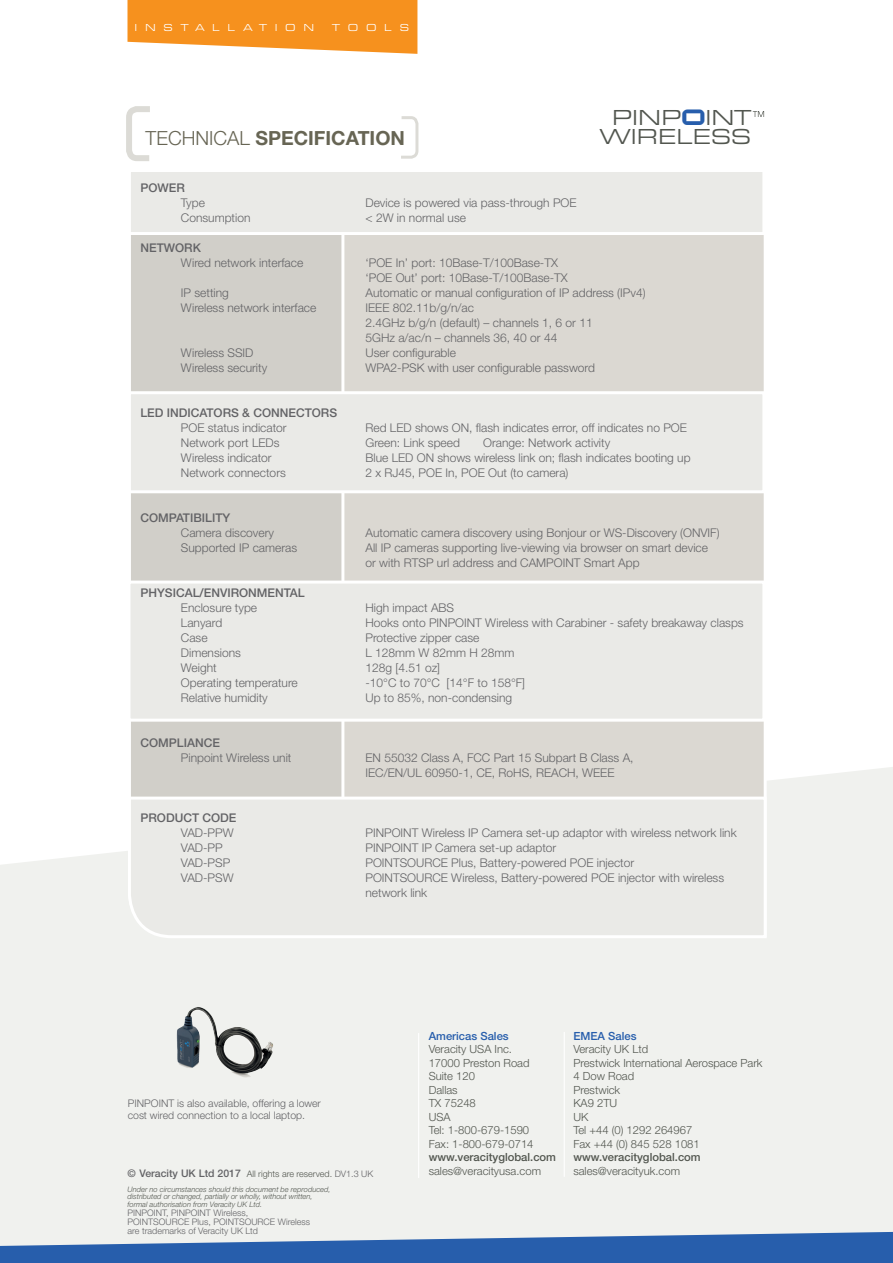
<style>
.page{position:relative;width:893px;height:1263px;background:#fff}
.page>*{position:absolute;margin:0;border:0;box-sizing:border-box;transform-origin:0 0}
.t1{font:22.5px "Eurostile Ext";color:#52564f}
.t2{font:700 19.5px "Helvetica Neue LT Std";color:#676554}
.t3{font:300 12px/15px "Helvetica Neue LT Std";color:#636366}
.t4{font:500 12px "Helvetica Neue LT Std";color:#636366}
.Veracity_Body_Copy_W{font:300 11.25px "Helvetica Neue LT Std";color:#52564f}
.Veracity_Body_Copy_W-2{font:500 11.25px "Helvetica Neue LT Std";color:#52564f}
.Veracity_Body_Copy_W-3{font:500 11.25px "Helvetica Neue LT Std";color:#275eac}
.t5{font:300 10.5px/12px "Helvetica Neue LT Std";color:#636366}
.t6{font:10.5px "Eurostile Ext";letter-spacing:.73em;color:#fff}
.t7{font:300 9px "Helvetica Neue LT Std";color:#636366}
.t8{font:300 9px "Helvetica Neue LT Std";color:#52564f}
.t9{font:italic 300 7.5px "Helvetica Neue LT Std";color:#52564f}
.s1{font-weight:300}
.s2{font-family:"Camp Opti Caps";font-size:20.25px;color:#275eac}
.s3{font-weight:500;font-size:10.5px;color:#636366}
.s4{color:#636366}
</style>
<div class="page">
<div style="left:0;top:767px;width:893px;height:465px;background:#f0f1ee"></div>
<div style="left:313px;top:169px;width:454px;height:768px;background:#dbd8d2;border:3px solid #fff"></div>
<div style="left:126px;top:235px;width:220px;height:560px;background:#d1cfc9"></div>
<div style="left:128px;top:169px;width:637px;height:66px;background:#eaeae7;border:3px solid #fff"></div>
<div style="left:126px;top:795px;width:642px;height:145px;background:#eaeae7"></div>
<svg style="left:0;top:1232px;width:893px;height:31px;background:#537eba"></svg>
<hr style="left:564px;top:1032px;width:1px;height:145px;background:#fff">
<hr style="left:418px;top:1033px;width:1px;height:145px;background:#fff">
<div style="left:127px;top:581px;width:638px;height:141px;background:#eaeae7;border:3px solid #fff"></div>
<div style="left:128px;top:391px;width:637px;height:102px;background:#eaeae7;border:3px solid #fff"></div>
<svg style="left:127px;top:0;width:290px;height:54px;background:#f79d38"></svg>
<svg style="left:401px;top:116px;width:18px;height:43px"></svg>
<svg style="left:126px;top:106px;width:24px;height:55px"></svg>
<svg style="left:753px;top:111px;width:11px;height:6px"></svg>
<img style="left:176px;top:1007px;width:98px;height:71px">
<div style="left:223px;top:1035px;width:28px;height:27px;background:#f0f1ee;border-radius:50%"></div>
<div style="left:231px;top:1041px;width:23px;height:23px;background:#f0f1ee;border-radius:50%"></div>
<p class="t6" style="left:135px;top:22px;width:181px">INSTALLATION</p>
<p class="t6" style="left:332px;top:22px;width:78px">TOOLS</p>
<p class="t2" style="left:146px;top:126px;width:261px"><span class="s1">TECHNICAL</span> SPECIFICATION</p>
<p class="t1" style="left:612px;top:106px;width:141px">PINP<span class="s2">O</span>INT</p>
<p class="t1" style="left:600px;top:125px;width:153px">WIRELESS</p>
<p class="t4" style="left:140px;top:181px;width:46px">POWER</p>
<p class="t3" style="left:181px;top:195px;width:26px">Type</p>
<p class="t3" style="left:365px;top:195px;width:213px">Device is powered via pass-through POE</p>
<p class="t3" style="left:181px;top:210px;width:71px">Consumption</p>
<p class="t3" style="left:365px;top:210px;width:102px">&lt; 2W in normal use</p>
<p class="t4" style="left:140px;top:241px;width:62px">NETWORK</p>
<p class="t3" style="left:181px;top:255px;width:124px">Wired network interface</p>
<p class="t3" style="left:365px;top:255px;width:194px">‘POE In’ port: 10Base-T/100Base-TX</p>
<p class="t3" style="left:365px;top:270px;width:204px">‘POE Out’ port: 10Base-T/100Base-TX</p>
<p class="t3" style="left:181px;top:285px;width:49px">IP setting</p>
<p class="t3" style="left:365px;top:285px;width:282px">Automatic or manual configuration of IP address (IPv4)</p>
<p class="t3" style="left:181px;top:300px;width:137px">Wireless network interface</p>
<p class="t3" style="left:365px;top:300px;width:110px">IEEE 802.11b/g/n/ac</p>
<p class="t3" style="left:365px;top:315px;width:229px">2.4GHz b/g/n (default) – channels 1, 6 or 11</p>
<p class="t3" style="left:365px;top:330px;width:193px">5GHz a/ac/n – channels 36, 40 or 44</p>
<p class="t3" style="left:181px;top:345px;width:74px">Wireless SSID</p>
<p class="t3" style="left:365px;top:345px;width:92px">User configurable</p>
<p class="t3" style="left:181px;top:360px;width:88px">Wireless security</p>
<p class="t3" style="left:365px;top:360px;width:231px">WPA2-PSK with user configurable password</p>
<p class="t4" style="left:140px;top:406px;width:198px">LED INDICATORS &amp; CONNECTORS</p>
<p class="t3" style="left:181px;top:420px;width:107px">POE status indicator</p>
<p class="t3" style="left:365px;top:420px;width:323px">Red LED shows ON, flash indicates error, off indicates no POE</p>
<p class="t3" style="left:181px;top:435px;width:100px">Network port LEDs</p>
<p class="t3" style="left:365px;top:435px;width:96px">Green: Link speed</p>
<p class="t3" style="left:483px;top:435px;width:128px">Orange: Network activity</p>
<p class="t3" style="left:181px;top:450px;width:92px">Wireless indicator</p>
<p class="t3" style="left:365px;top:450px;width:327px">Blue LED ON shows wireless link on; flash indicates booting up</p>
<p class="t3" style="left:181px;top:465px;width:106px">Network connectors</p>
<p class="t3" style="left:365px;top:465px;width:204px">2 x RJ45, POE In, POE Out (to camera)</p>
<p class="t4" style="left:140px;top:511px;width:91px">COMPATIBILITY</p>
<p class="t3" style="left:181px;top:525px;width:95px">Camera discovery</p>
<p class="t3" style="left:365px;top:525px;width:356px">Automatic camera discovery using Bonjour or WS-Discovery (ONVIF)</p>
<p class="t3" style="left:181px;top:540px;width:118px">Supported IP cameras</p>
<p class="t3" style="left:365px;top:540px;width:344px">All IP cameras supporting live-viewing via browser on smart device</p>
<p class="t3" style="left:365px;top:555px;width:276px">or with RTSP url address and CAMPOINT Smart App</p>
<p class="t4" style="left:140px;top:586px;width:166px">PHYSICAL/ENVIRONMENTAL</p>
<p class="t3" style="left:181px;top:600px;width:78px">Enclosure type</p>
<p class="t3" style="left:365px;top:600px;width:90px">High impact ABS</p>
<p class="t3" style="left:181px;top:615px;width:43px">Lanyard</p>
<p class="t3" style="left:365px;top:615px;width:380px">Hooks onto PINPOINT Wireless with Carabiner - safety breakaway clasps</p>
<p class="t3" style="left:181px;top:630px;width:28px">Case</p>
<p class="t3" style="left:365px;top:630px;width:116px">Protective zipper case</p>
<p class="t3" style="left:181px;top:645px;width:61px">Dimensions</p>
<p class="t3" style="left:365px;top:645px;width:151px">L 128mm W 82mm H 28mm</p>
<p class="t3" style="left:181px;top:660px;width:37px">Weight</p>
<p class="t3" style="left:365px;top:660px;width:76px">128g [4.51 oz]</p>
<p class="t3" style="left:181px;top:675px;width:118px">Operating temperature</p>
<p class="t3" style="left:365px;top:675px;width:161px">-10°C to 70°C [14°F to 158°F]</p>
<p class="t3" style="left:181px;top:690px;width:88px">Relative humidity</p>
<p class="t3" style="left:365px;top:690px;width:148px">Up to 85%, non-condensing</p>
<p class="t4" style="left:140px;top:736px;width:81px">COMPLIANCE</p>
<p class="t3" style="left:181px;top:750px;width:112px">Pinpoint Wireless unit</p>
<p class="t3" style="left:365px;top:750px;width:270px">EN 55032 Class A, FCC Part 15 Subpart B Class A,</p>
<p class="t3" style="left:365px;top:765px;width:250px">IEC/EN/UL 60950-1, CE, RoHS, REACH, WEEE</p>
<p class="t4" style="left:140px;top:811px;width:98px">PRODUCT CODE</p>
<p class="t3" style="left:181px;top:825px;width:54px">VAD-PPW</p>
<p class="t3" style="left:365px;top:825px;width:373px">PINPOINT Wireless IP Camera set-up adaptor with wireless network link</p>
<p class="t3" style="left:181px;top:840px;width:43px">VAD-PP</p>
<p class="t3" style="left:365px;top:840px;width:192px">PINPOINT IP Camera set-up adaptor</p>
<p class="t3" style="left:181px;top:855px;width:51px">VAD-PSP</p>
<p class="t3" style="left:365px;top:855px;width:270px">POINTSOURCE Plus, Battery-powered POE injector</p>
<p class="t3" style="left:181px;top:870px;width:54px">VAD-PSW</p>
<p class="t3" style="left:365px;top:870px;width:360px">POINTSOURCE Wireless, Battery-powered POE injector with wireless network link</p>
<p class="t5" style="left:128px;top:1096px;width:194px">PINPOINT is also available, offering a lower cost wired connection to a local laptop.</p>
<p class="Veracity_Body_Copy_W-3" style="left:429px;top:1029px;width:82px">Americas Sales</p>
<p class="Veracity_Body_Copy_W" style="left:429px;top:1042px;width:85px">Veracity USA Inc.</p>
<p class="Veracity_Body_Copy_W" style="left:429px;top:1056px;width:102px">17000 Preston Road</p>
<p class="Veracity_Body_Copy_W" style="left:429px;top:1069px;width:48px">Suite 120</p>
<p class="Veracity_Body_Copy_W" style="left:429px;top:1083px;width:30px">Dallas</p>
<p class="Veracity_Body_Copy_W" style="left:429px;top:1096px;width:49px">TX 75248</p>
<p class="Veracity_Body_Copy_W" style="left:429px;top:1110px;width:23px">USA</p>
<p class="Veracity_Body_Copy_W" style="left:429px;top:1123px;width:102px">Tel: 1-800-679-1590</p>
<p class="Veracity_Body_Copy_W" style="left:429px;top:1137px;width:106px">Fax: 1-800-679-0714</p>
<p class="Veracity_Body_Copy_W-2" style="left:429px;top:1151px;width:129px">www.veracityglobal.com</p>
<p class="t8" style="left:128px;top:1168px;width:247px"><span class="s3">© Veracity UK Ltd 2017</span> All rights are reserved. <span class="s4">DV1.3 UK</span></p>
<p class="Veracity_Body_Copy_W" style="left:429px;top:1164px;width:114px">sales@veracityusa.com</p>
<p class="t9" style="left:128px;top:1185px;width:204px">Under no circumstances should this document be reproduced,</p>
<p class="t9" style="left:128px;top:1192px;width:187px">distributed or changed, partially or wholly, without written,</p>
<p class="t9" style="left:128px;top:1200px;width:136px">formal authorisation from Veracity UK Ltd.</p>
<p class="t7" style="left:128px;top:1207px;width:122px">PINPOINT, PINPOINT Wireless,</p>
<p class="t7" style="left:128px;top:1216px;width:184px">POINTSOURCE Plus, POINTSOURCE Wireless</p>
<p class="t7" style="left:128px;top:1225px;width:132px">are trademarks of Veracity UK Ltd</p>
<p class="Veracity_Body_Copy_W-3" style="left:573px;top:1029px;width:65px">EMEA Sales</p>
<p class="Veracity_Body_Copy_W" style="left:573px;top:1042px;width:76px">Veracity UK Ltd</p>
<p class="Veracity_Body_Copy_W" style="left:573px;top:1056px;width:191px">Prestwick International Aerospace Park</p>
<p class="Veracity_Body_Copy_W" style="left:573px;top:1069px;width:62px">4 Dow Road</p>
<p class="Veracity_Body_Copy_W" style="left:573px;top:1083px;width:48px">Prestwick</p>
<p class="Veracity_Body_Copy_W" style="left:573px;top:1096px;width:45px">KA9 2TU</p>
<p class="Veracity_Body_Copy_W" style="left:573px;top:1110px;width:16px">UK</p>
<p class="Veracity_Body_Copy_W" style="left:573px;top:1123px;width:120px">Tel +44 (0) 1292 264967</p>
<p class="Veracity_Body_Copy_W" style="left:573px;top:1137px;width:128px">Fax +44 (0) 845 528 1081</p>
<p class="Veracity_Body_Copy_W-2" style="left:573px;top:1151px;width:129px">www.veracityglobal.com</p>
<p class="Veracity_Body_Copy_W" style="left:573px;top:1164px;width:108px">sales@veracityuk.com</p>
</div>
